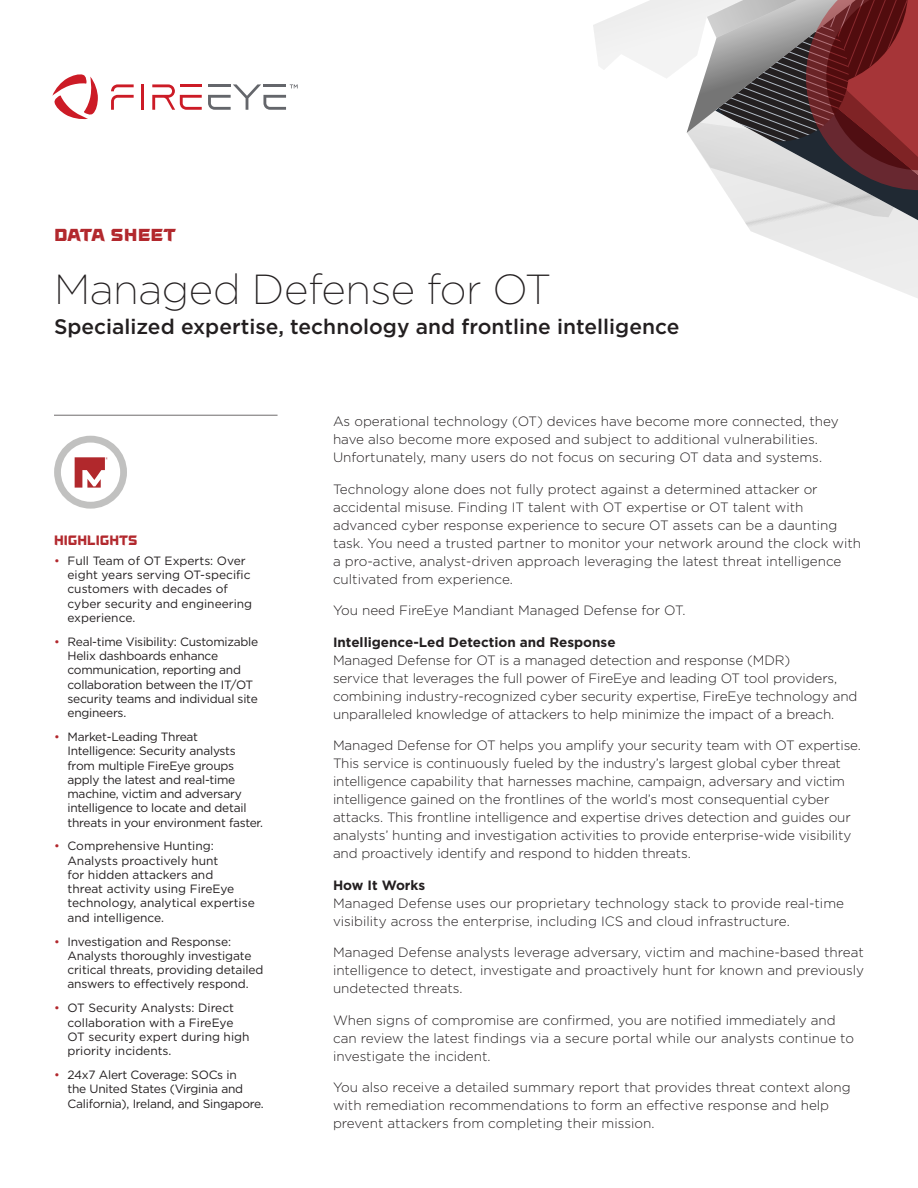
<style>
.page{position:relative;width:918px;height:1188px;background:#fff}
.page>*{position:absolute;margin:0;border:0;box-sizing:border-box;transform-origin:0 0}
.t1{font:200 42px "Gotham";letter-spacing:-.01em;color:#231f20}
.t2{font:500 21px "Gotham";color:#231f20}
.t3{font:21px "Fire Eye Display U";letter-spacing:-.005em;color:#b2282d}
.Body_Text_9_12{font:300 13.5px/18px "Gotham";letter-spacing:-.01em;color:#231f20}
.Subhead_Level_1{font:700 13.5px "Gotham";color:#231f20}
.t4{font:13.5px "Fire Eye Display U";color:#b2282d}
.t5{font:12px/14.2px "Gotham";letter-spacing:-.02em;color:#231f20}
.t6{font:12px/14.2px "Gotham";color:#231f20}
.s1{color:#b2282d}
</style>
<div class="page">
<hr style="left:141px;top:84px;width:3px;height:26px;background:#cc1b26">
<svg style="left:111px;top:84px;width:23px;height:26px"></svg>
<svg style="left:152px;top:84px;width:50px;height:26px"></svg>
<svg style="left:52px;top:74px;width:46px;height:46px"></svg>
<svg style="left:208px;top:84px;width:90px;height:26px"></svg>
<hr style="left:54px;top:415px;width:224px;height:1px;background:#231f20">
<svg style="left:593px;top:0;width:325px;height:298px"></svg>
<div style="left:54px;top:436px;width:73px;height:73px;background:#c1c1c0;border-radius:50%"></div>
<div style="left:61px;top:443px;width:59px;height:59px;background:#fff;border-radius:50%"></div>
<svg style="left:75px;top:457px;width:33px;height:31px"></svg>
<p class="t3" style="left:54px;top:222px;width:124px">data sheet</p>
<p class="t1" style="left:54px;top:263px;width:498px">Managed Defense for OT</p>
<p class="t2" style="left:54px;top:312px;width:627px">Specialized expertise, technology and frontline intelligence</p>
<p class="t4" style="left:54px;top:532px;width:85px">HIGHLIGHTS</p>
<p class="t6" style="left:68px;top:553px;width:186px;text-indent:-14px"><span class="s1">•</span> Full Team of OT Experts: Over eight years serving OT-specific customers with decades of cyber security and engineering experience.</p>
<p class="t5" style="left:68px;top:634px;width:192px;text-indent:-14px"><span class="s1">•</span> Real-time Visibility: Customizable<br>Helix dashboards enhance communication, reporting and collaboration between the IT/OT security teams and individual site engineers.</p>
<p class="t5" style="left:68px;top:729px;width:197px;text-indent:-14px"><span class="s1">•</span> Market-Leading Threat<br>Intelligence: Security analysts from multiple FireEye groups apply the latest and real-time machine, victim and adversary intelligence to locate and detail threats in your environment faster.</p>
<p class="t6" style="left:68px;top:839px;width:189px;text-indent:-14px"><span class="s1">•</span> Comprehensive Hunting:<br>Analysts proactively hunt<br>for hidden attackers and<br>threat activity using FireEye technology, analytical expertise and intelligence.</p>
<p class="t5" style="left:68px;top:934px;width:197px;text-indent:-14px"><span class="s1">•</span> Investigation and Response:<br>Analysts thoroughly investigate critical threats, providing detailed answers to effectively respond.</p>
<p class="t6" style="left:68px;top:1001px;width:184px;text-indent:-14px"><span class="s1">•</span> OT Security Analysts: Direct collaboration with a FireEye<br>OT security expert during high priority incidents.</p>
<p class="t5" style="left:68px;top:1068px;width:198px;text-indent:-14px"><span class="s1">•</span> 24x7 Alert Coverage: SOCs in<br>the United States (Virginia and<br>California), Ireland, and Singapore.</p>
<p class="Body_Text_9_12" style="left:333px;top:412px;width:507px">As operational technology (OT) devices have become more connected, they have also become more exposed and subject to additional vulnerabilities.<br>Unfortunately, many users do not focus on securing OT data and systems.</p>
<p class="Body_Text_9_12" style="left:333px;top:479px;width:530px">Technology alone does not fully protect against a determined attacker or accidental misuse. Finding IT talent with OT expertise or OT talent with advanced cyber response experience to secure OT assets can be a daunting task. You need a trusted partner to monitor your network around the clock with a pro-active, analyst-driven approach leveraging the latest threat intelligence cultivated from experience.</p>
<p class="Body_Text_9_12" style="left:333px;top:601px;width:354px">You need FireEye Mandiant Managed Defense for OT.</p>
<p class="Subhead_Level_1" style="left:333px;top:633px;width:284px">Intelligence-Led Detection and Response</p>
<p class="Body_Text_9_12" style="left:333px;top:650px;width:526px">Managed Defense for OT is a managed detection and response (MDR)<br>service that leverages the full power of FireEye and leading OT tool providers, combining industry-recognized cyber security expertise, FireEye technology and unparalleled knowledge of attackers to help minimize the impact of a breach.</p>
<p class="Body_Text_9_12" style="left:333px;top:736px;width:529px">Managed Defense for OT helps you amplify your security team with OT expertise.<br>This service is continuously fueled by the industry’s largest global cyber threat intelligence capability that harnesses machine, campaign, adversary and victim intelligence gained on the frontlines of the world’s most consequential cyber attacks. This frontline intelligence and expertise drives detection and guides our analysts’ hunting and investigation activities to provide enterprise-wide visibility and proactively identify and respond to hidden threats.</p>
<p class="Subhead_Level_1" style="left:333px;top:876px;width:94px">How It Works</p>
<p class="Body_Text_9_12" style="left:333px;top:893px;width:513px">Managed Defense uses our proprietary technology stack to provide real-time visibility across the enterprise, including ICS and cloud infrastructure.</p>
<p class="Body_Text_9_12" style="left:333px;top:943px;width:533px;text-align:justify">Managed Defense analysts leverage adversary, victim and machine-based threat intelligence to detect, investigate and proactively hunt for known and previously undetected threats.</p>
<p class="Body_Text_9_12" style="left:333px;top:1010px;width:523px">When signs of compromise are confirmed, you are notified immediately and can review the latest findings via a secure portal while our analysts continue to investigate the incident.</p>
<p class="Body_Text_9_12" style="left:333px;top:1078px;width:519px">You also receive a detailed summary report that provides threat context along with remediation recommendations to form an effective response and help prevent attackers from completing their mission.</p>
</div>
